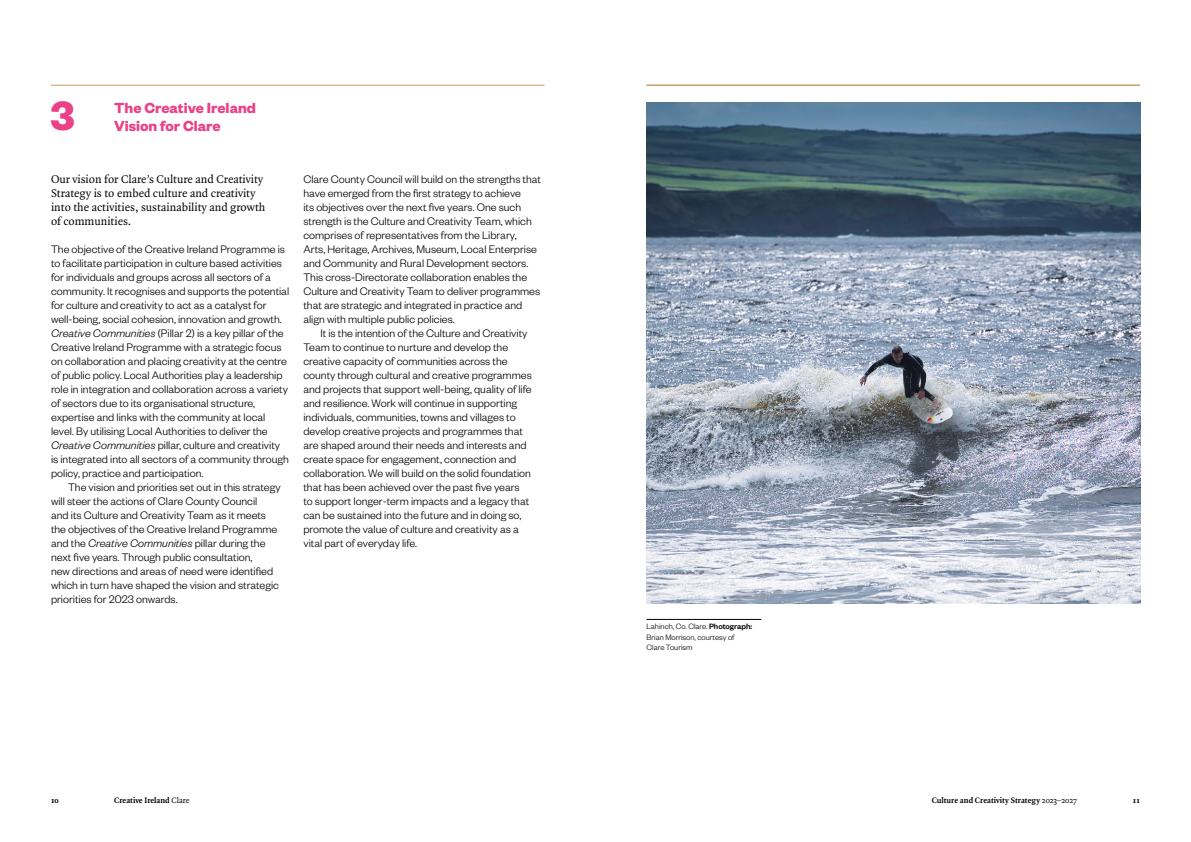
<style>
.page{position:relative;width:1191px;height:842px;background:#fff}
.page>*{position:absolute;margin:0;border:0;box-sizing:border-box;transform-origin:0 0}
.Chapter_Number{font:700 45px "Founders Grotesk";color:#e94287}
.Section_Title{font:700 16px "Founders Grotesk";color:#e94287}
.Body_Copy_No_Indent{font:300 12px/14px "Founders Grotesk";color:#000}
.Body_Copy_Indent{font:300 12px/14px "Founders Grotesk";color:#000}
.Intro_Paragraph{font:12px/14px "Quadraat OT";color:#000}
.t1{font:300 8.5px/10.2px "Founders Grotesk";color:#000}
.t2{font:700 8.5px "Quadraat OT";color:#000}
.s1{font-style:italic}
.s2{font-weight:500}
.s3{font-weight:400}
</style>
<div class="page">
<hr style="left:646px;top:85px;width:494px;height:1px;background:#c09a5d">
<hr style="left:51px;top:85px;width:493px;height:1px;background:#c09a5d">
<img style="left:646px;top:102px;width:494px;height:501px">
<hr style="left:646px;top:619px;width:115px;height:1px;background:#000">
<p class="Chapter_Number" style="left:50px;top:87px;width:26px">3</p>
<p class="Section_Title" style="left:114px;top:98px;width:143px">The Creative Ireland</p>
<p class="Section_Title" style="left:114px;top:116px;width:108px">Vision for Clare</p>
<p class="Intro_Paragraph" style="left:51px;top:172px;width:216px">Our vision for Clare’s Culture and Creativity Strategy is to embed culture and creativity into the activities, sustainability and growth of communities.</p>
<p class="Body_Copy_No_Indent" style="left:51px;top:242px;width:240px">The objective of the Creative Ireland Programme is to facilitate participation in culture based activities for individuals and groups across all sectors of a community. It recognises and supports the potential for culture and creativity to act as a catalyst for well-being, social cohesion, innovation and growth.<br><span class="s1">Creative Communities</span> (Pillar 2) is a key pillar of the Creative Ireland Programme with a strategic focus on collaboration and placing creativity at the centre of public policy. Local Authorities play a leadership role in integration and collaboration across a variety of sectors due to its organisational structure, expertise and links with the community at local level. By utilising Local Authorities to deliver the <span class="s1">Creative Communities</span> pillar, culture and creativity is integrated into all sectors of a community through policy, practice and participation.</p>
<p class="Body_Copy_Indent" style="left:51px;top:480px;width:231px;text-indent:17px">The vision and priorities set out in this strategy will steer the actions of Clare County Council<br>and its Culture and Creativity Team as it meets the objectives of the Creative Ireland Programme and the <span class="s1">Creative Communities</span> pillar during the next five years. Through public consultation,<br>new directions and areas of need were identified which in turn have shaped the vision and strategic priorities for 2023 onwards.</p>
<p class="Body_Copy_No_Indent" style="left:303px;top:172px;width:239px">Clare County Council will build on the strengths that have emerged from the first strategy to achieve<br>its objectives over the next five years. One such strength is the Culture and Creativity Team, which comprises of representatives from the Library, Arts, Heritage, Archives, Museum, Local Enterprise and Community and Rural Development sectors.<br>This cross-Directorate collaboration enables the Culture and Creativity Team to deliver programmes that are strategic and integrated in practice and align with multiple public policies.</p>
<p class="Body_Copy_Indent" style="left:303px;top:326px;width:230px;text-indent:17px">It is the intention of the Culture and Creativity Team to continue to nurture and develop the creative capacity of communities across the county through cultural and creative programmes and projects that support well-being, quality of life and resilience. Work will continue in supporting individuals, communities, towns and villages to develop creative projects and programmes that are shaped around their needs and interests and create space for engagement, connection and collaboration. We will build on the solid foundation that has been achieved over the past five years to support longer-term impacts and a legacy that can be sustained into the future and in doing so, promote the value of culture and creativity as a vital part of everyday life.</p>
<p class="t1" style="left:646px;top:621px;width:107px">Lahinch, Co. Clare. <span class="s2">Photograph:<br></span>Brian Morrison, courtesy of<br>Clare Tourism</p>
<p class="t2" style="left:51px;top:794px;width:9px">10</p>
<p class="t2" style="left:114px;top:794px;width:77px">Creative Ireland <span class="s3">Clare</span></p>
<p class="t2" style="left:931px;top:794px;width:146px">Culture and Creativity Strategy <span class="s3">2023–2027</span></p>
<p class="t2" style="left:1132px;top:794px;width:9px">11</p>
</div>
